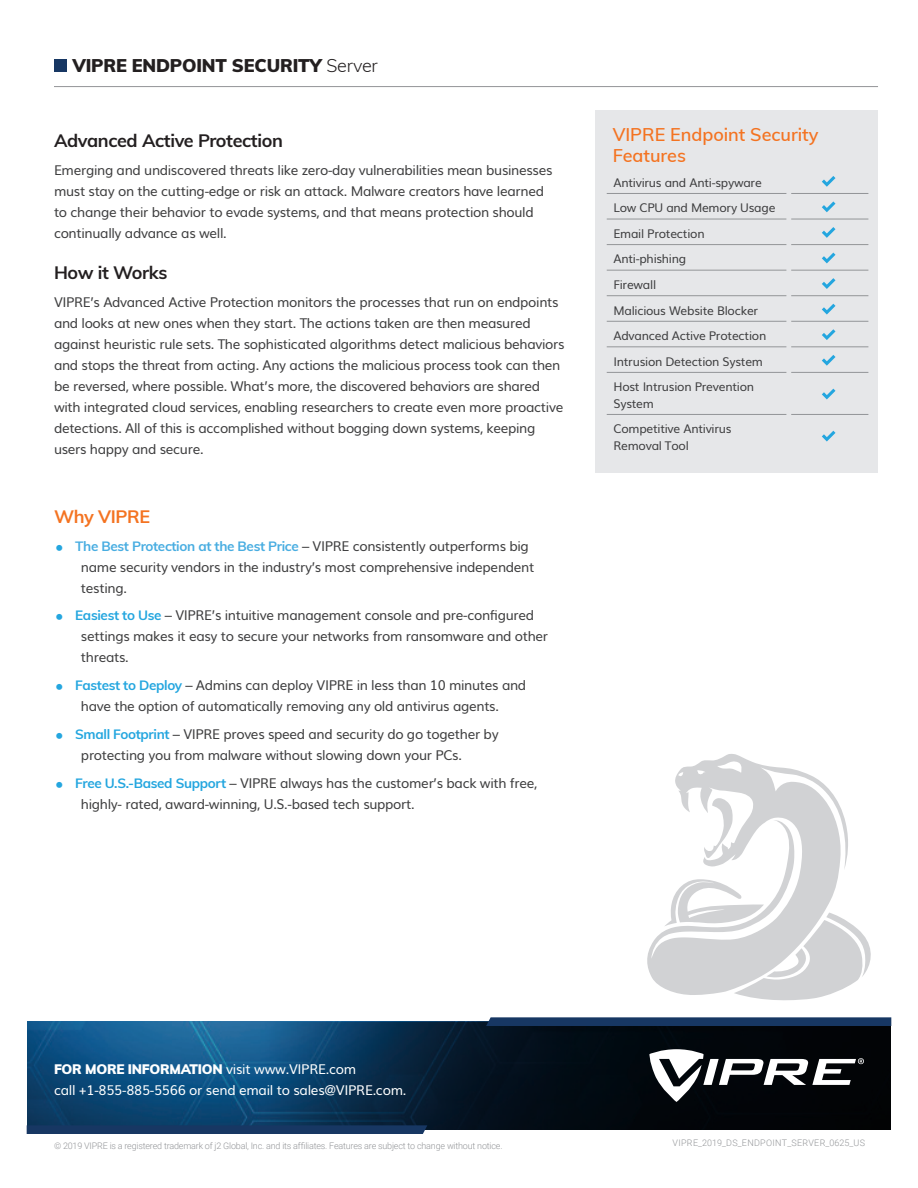
<style>
.page{position:relative;width:918px;height:1188px;background:#fff}
.page>*{position:absolute;margin:0;border:0;box-sizing:border-box;transform-origin:0 0}
.t1{font:700 18px "Muli";letter-spacing:-.02em;color:#231f20}
.t2{font:600 18px/21px "Muli";color:#f47321}
.t3{font:900 18px "Muli";letter-spacing:-.01em;color:#231f20}
.t4{font:700 18px "Muli";letter-spacing:-.02em;color:#f47321}
.t5{font:13.5px/21px "Muli";letter-spacing:-.025em;color:#3e3e3f}
.t6{font:13.5px/21px "Muli";letter-spacing:-.02em;color:#fff}
.t7{font:12px/25.5px "Muli";letter-spacing:-.02em;color:#3e3e3f}
.t8{font:300 9px "Roboto";letter-spacing:-.02em;color:#939598}
.t9{font:300 9px "Roboto";letter-spacing:.035em;color:#939598}
.s1{font-weight:300}
.s2{font-weight:700;color:#48ade1}
.s3{font-weight:700;color:#24a6df}
.s4{font-weight:900}
</style>
<div class="page">
<svg style="left:27px;top:1022px;width:864px;height:108px;background:#082b46"></svg>
<svg style="left:486px;top:1017px;width:405px;height:9px;background:#203f69"></svg>
<div style="left:27px;top:1125px;width:400px;height:9px;background:#173763"></div>
<div style="left:54px;top:59px;width:13px;height:13px;background:#173763"></div>
<hr style="left:54px;top:86px;width:824px;height:1px;background:#939598">
<div style="left:595px;top:110px;width:283px;height:363px;background:#e6e7e9"></div>
<hr style="left:607px;top:193px;width:180px;height:1px;background:#939598">
<hr style="left:791px;top:193px;width:77px;height:1px;background:#939598">
<hr style="left:607px;top:219px;width:180px;height:1px;background:#939598">
<hr style="left:791px;top:219px;width:77px;height:1px;background:#939598">
<hr style="left:607px;top:244px;width:180px;height:1px;background:#939598">
<hr style="left:791px;top:244px;width:77px;height:1px;background:#939598">
<hr style="left:607px;top:270px;width:180px;height:1px;background:#939598">
<hr style="left:791px;top:270px;width:77px;height:1px;background:#939598">
<hr style="left:607px;top:295px;width:180px;height:1px;background:#939598">
<hr style="left:791px;top:295px;width:77px;height:1px;background:#939598">
<hr style="left:607px;top:321px;width:180px;height:1px;background:#939598">
<hr style="left:791px;top:321px;width:77px;height:1px;background:#939598">
<hr style="left:607px;top:347px;width:180px;height:1px;background:#939598">
<hr style="left:791px;top:347px;width:77px;height:1px;background:#939598">
<hr style="left:607px;top:372px;width:180px;height:1px;background:#939598">
<hr style="left:791px;top:372px;width:77px;height:1px;background:#939598">
<hr style="left:607px;top:414px;width:180px;height:1px;background:#939598">
<hr style="left:791px;top:414px;width:77px;height:1px;background:#939598">
<svg style="left:822px;top:176px;width:13px;height:11px"></svg>
<svg style="left:822px;top:201px;width:13px;height:11px"></svg>
<svg style="left:822px;top:227px;width:13px;height:11px"></svg>
<svg style="left:822px;top:253px;width:13px;height:10px"></svg>
<svg style="left:822px;top:278px;width:13px;height:11px"></svg>
<svg style="left:822px;top:304px;width:13px;height:11px"></svg>
<svg style="left:822px;top:329px;width:13px;height:11px"></svg>
<svg style="left:822px;top:355px;width:13px;height:11px"></svg>
<svg style="left:822px;top:389px;width:13px;height:10px"></svg>
<svg style="left:822px;top:431px;width:13px;height:11px"></svg>
<svg style="left:647px;top:754px;width:224px;height:247px"></svg>
<svg style="left:649px;top:1049px;width:215px;height:53px"></svg>
<h1 class="t3" style="left:72px;top:52px;width:307px">VIPRE ENDPOINT SECURITY <span class="s1">Server</span></h1>
<h1 class="t1" style="left:54px;top:127px;width:230px">Advanced Active Protection</h1>
<p class="t5" style="left:54px;top:158px;width:500px">Emerging and undiscovered threats like zero-day vulnerabilities mean businesses must stay on the cutting-edge or risk an attack. Malware creators have learned to change their behavior to evade systems, and that means protection should continually advance as well.</p>
<h1 class="t1" style="left:54px;top:259px;width:115px">How it Works</h1>
<p class="t5" style="left:54px;top:290px;width:512px">VIPRE’s Advanced Active Protection monitors the processes that run on endpoints and looks at new ones when they start. The actions taken are then measured against heuristic rule sets. The sophisticated algorithms detect malicious behaviors and stops the threat from acting. Any actions the malicious process took can then be reversed, where possible. What’s more, the discovered behaviors are shared with integrated cloud services, enabling researchers to create even more proactive detections. All of this is accomplished without bogging down systems, keeping users happy and secure.</p>
<h1 class="t4" style="left:54px;top:503px;width:98px">Why VIPRE</h1>
<p class="t5" style="left:81px;top:534px;width:455px;text-indent:-6px"><span class="s2">The Best Protection at the Best Price</span> – VIPRE consistently outperforms big name security vendors in the industry’s most comprehensive independent testing.</p>
<p class="t5" style="left:81px;top:604px;width:469px;text-indent:-6px"><span class="s3">Easiest to Use</span> – VIPRE’s intuitive management console and pre-configured settings makes it easy to secure your networks from ransomware and other threats.</p>
<p class="t5" style="left:81px;top:674px;width:447px;text-indent:-6px"><span class="s3">Fastest to Deploy</span> – Admins can deploy VIPRE in less than 10 minutes and have the option of automatically removing any old antivirus agents.</p>
<p class="t5" style="left:81px;top:722px;width:419px;text-indent:-6px"><span class="s3">Small Footprint</span> – VIPRE proves speed and security do go together by protecting you from malware without slowing down your PCs.</p>
<p class="t5" style="left:81px;top:771px;width:458px;text-indent:-6px"><span class="s3">Free U.S.-Based Support</span> – VIPRE always has the customer’s back with free, highly- rated, award-winning, U.S.-based tech support.</p>
<h1 class="t2" style="left:613px;top:123px;width:207px">VIPRE Endpoint Security<br>Features</h1>
<p class="t7" style="left:613px;top:169px;width:164px">Antivirus and Anti-spyware<br>Low CPU and Memory Usage<br>Email Protection<br>Anti-phishing<br>Firewall<br>Malicious Website Blocker<br>Advanced Active Protection<br>Intrusion Detection System<br>Host Intrusion Prevention</p>
<p class="t7" style="left:613px;top:390px;width:120px">System<br>Competitive Antivirus</p>
<p class="t7" style="left:613px;top:432px;width:77px">Removal Tool</p>
<p class="t6" style="left:54px;top:1058px;width:354px"><span class="s4">FOR MORE INFORMATION</span> visit www.VIPRE.com<br>call +1-855-885-5566 or send email to sales@VIPRE.com.</p>
<p class="t8" style="left:54px;top:1139px;width:450px">© 2019 VIPRE is a registered trademark of j2 Global, Inc. and its affiliates. Features are subject to change without notice.</p>
<p class="t9" style="left:673px;top:1137px;width:194px">VIPRE_2019_DS_ENDPOINT_SERVER_0625_US</p>
</div>
